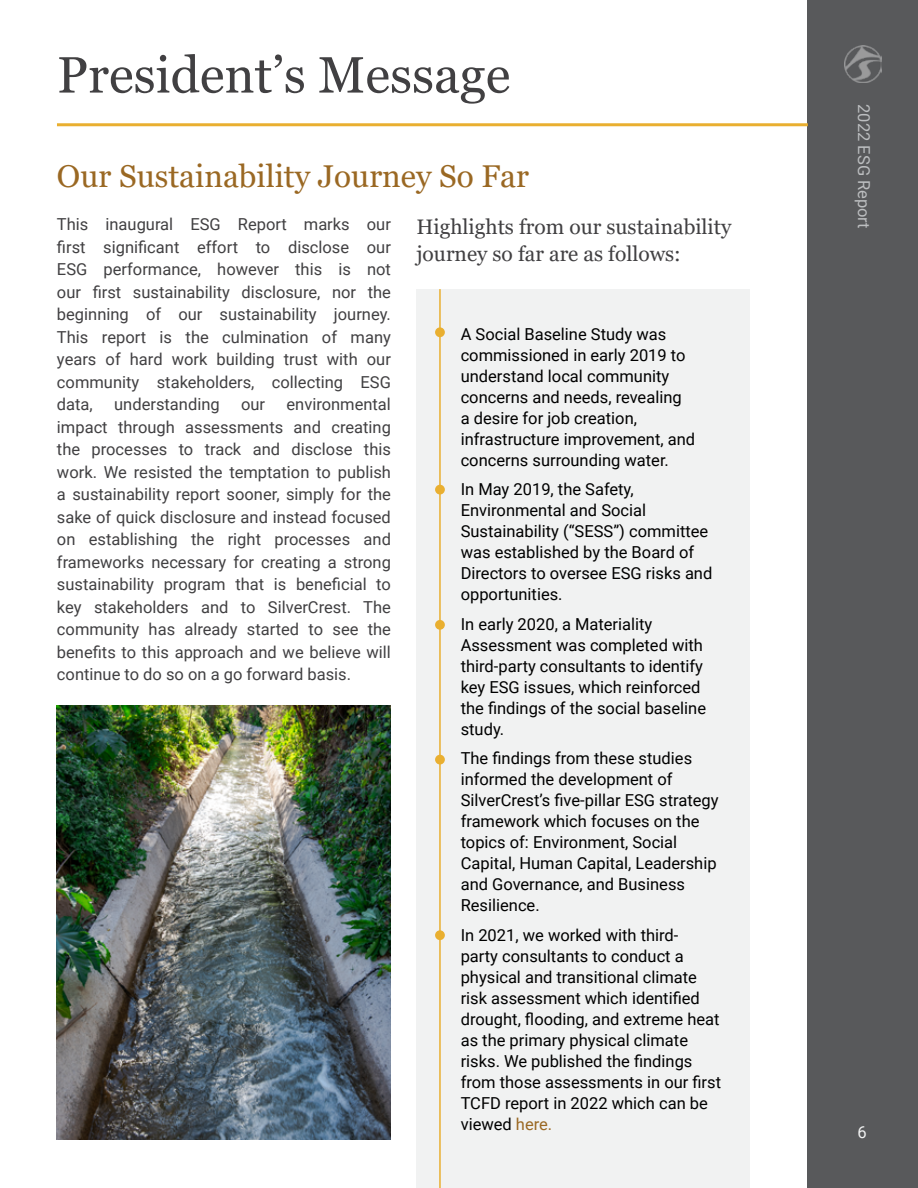
<style>
.page{position:relative;width:918px;height:1188px;background:#fff}
.page>*{position:absolute;margin:0;border:0;box-sizing:border-box;transform-origin:0 0}
.Headings_2{font:51px "Georgia";color:#414042}
.Headings_4{font:31.5px "Georgia";color:#9a6823}
.Headings_5{font:21px/27px "Georgia";color:#414042}
.t1{font:16.5px/21px "Roboto";color:#000}
.Paragraph{font:16.5px/22.5px "Roboto";color:#414042;text-align:justify}
.t2{font:16.5px "Roboto";color:#bcbec0}
.t3{font:16.5px "Roboto";color:#f1f2f2}
.s1{color:#9a6823}
</style>
<div class="page">
<div style="left:808px;top:0;width:110px;height:1188px;background:#58595b"></div>
<hr style="left:57px;top:123px;width:751px;height:3px;background:#e9af30">
<div style="left:416px;top:289px;width:334px;height:899px;background:#f1f2f2"></div>
<hr style="left:439px;top:289px;width:2px;height:899px;background:#e9af30">
<div style="left:435px;top:327px;width:10px;height:10px;background:#e9af30;border-radius:50%"></div>
<div style="left:435px;top:485px;width:10px;height:10px;background:#e9af30;border-radius:50%"></div>
<div style="left:435px;top:620px;width:10px;height:10px;background:#e9af30;border-radius:50%"></div>
<div style="left:435px;top:930px;width:10px;height:10px;background:#e9af30;border-radius:50%"></div>
<div style="left:435px;top:755px;width:10px;height:10px;background:#e9af30;border-radius:50%"></div>
<img style="left:57px;top:706px;width:334px;height:434px">
<img style="left:845px;top:45px;width:36px;height:37px">
<p class="Headings_2" style="left:57px;top:44px;width:455px">President’s Message</p>
<p class="Headings_4" style="left:57px;top:157px;width:474px">Our Sustainability Journey So Far</p>
<p class="Paragraph" style="left:57px;top:213px;width:336px">This inaugural ESG Report marks our first significant effort to disclose our ESG performance, however this is not our first sustainability disclosure, nor the beginning of our sustainability journey.<br>This report is the culmination of many years of hard work building trust with our community stakeholders, collecting ESG data,</p>
<p class="Headings_5" style="left:416px;top:214px;width:316px">Highlights from our sustainability journey so far are as follows:</p>
<p class="t1" style="left:461px;top:323px;width:236px">A Social Baseline Study was commissioned in early 2019 to understand local community concerns and needs, revealing<br>a desire for job creation, infrastructure improvement, and concerns surrounding water.</p>
<p class="t1" style="left:461px;top:478px;width:253px">In May 2019, the Safety,<br>Environmental and Social<br>Sustainability (“SESS”) committee was established by the Board of<br>Directors to oversee ESG risks and opportunities.</p>
<p class="t1" style="left:461px;top:613px;width:247px">In early 2020, a Materiality<br>Assessment was completed with third-party consultants to identify key ESG issues, which reinforced the findings of the social baseline study.</p>
<p class="t1" style="left:461px;top:747px;width:259px">The findings from these studies informed the development of<br>SilverCrest’s five-pillar ESG strategy framework which focuses on the topics of: Environment, Social<br>Capital, Human Capital, Leadership and Governance, and Business<br>Resilience.</p>
<p class="t1" style="left:461px;top:924px;width:262px">In 2021, we worked with third-<br>party consultants to conduct a physical and transitional climate risk assessment which identified drought, flooding, and extreme heat as the primary physical climate risks. We published the findings from those assessments in our first<br>TCFD report in 2022 which can be viewed <span class="s1">here.</span></p>
<p class="Paragraph" style="left:57px;top:393px;width:336px;text-indent:230px">environmental impact through assessments and creating the processes to track and disclose this work. We resisted the temptation to publish a sustainability report sooner, simply for the sake of quick disclosure and instead focused on establishing the right processes and frameworks necessary for creating a strong sustainability program that is beneficial to key stakeholders and to SilverCrest. The community has already started to see the benefits to this approach and we believe will continue to do so on a go forward basis.</p>
<p class="Paragraph" style="left:114px;top:393px;width:107px">understanding</p>
<p class="Paragraph" style="left:241px;top:393px;width:26px">our</p>
<p class="t2" style="left:876px;top:104px;width:126px;rotate:90deg">2022 ESG Report</p>
<p class="t3" style="left:857px;top:1120px;width:11px">6</p>
</div>
